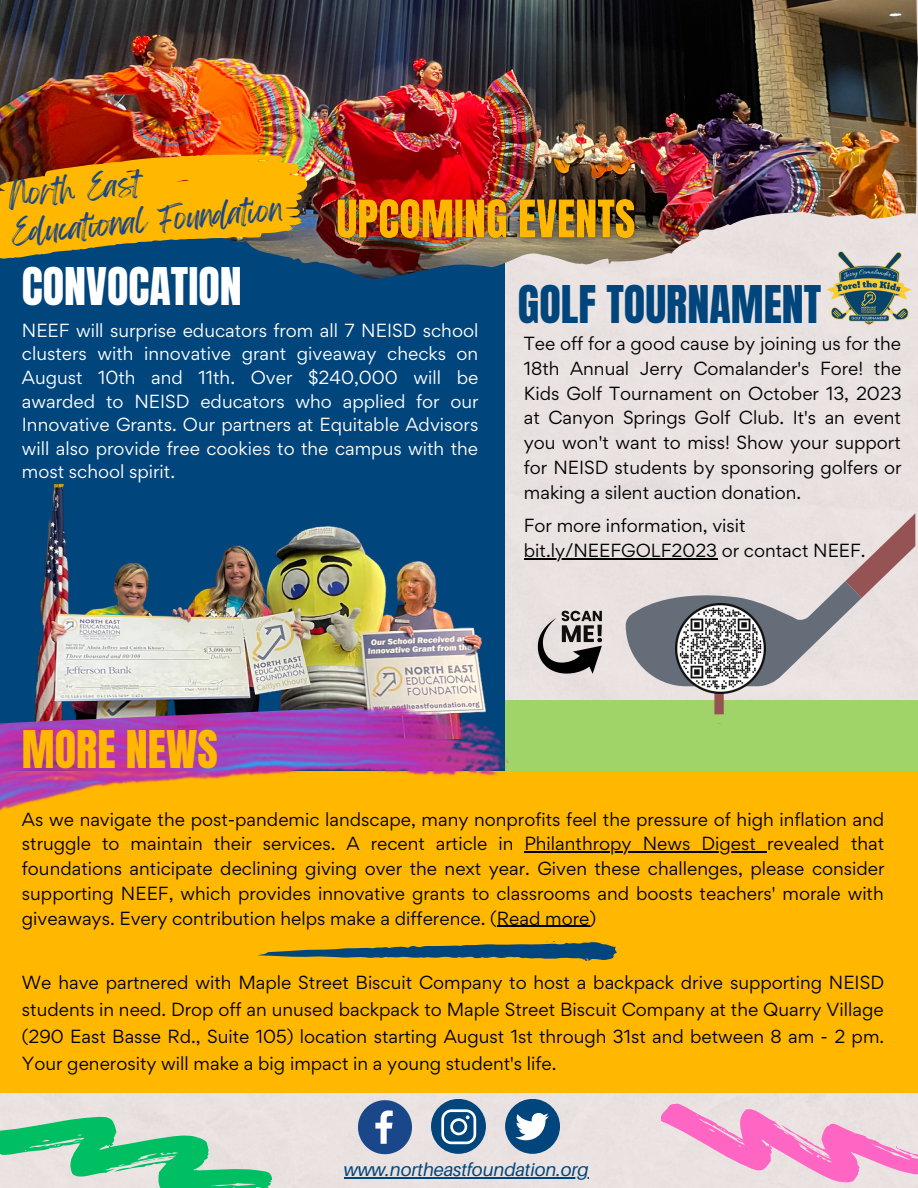
<style>
.page{position:relative;width:918px;height:1188px;background:#fff}
.page>*{position:absolute;margin:0;border:0;box-sizing:border-box;transform-origin:0 0}
.t1{font:44.25px "Anton";color:#00457c}
.t2{font:44.25px "Anton";color:#fff}
.t3{font:44.25px "Anton";color:#ffb700}
.t4{font:28.05px "Feeling Passionate";color:#1a4789}
.t5{font:italic 18.3px "Aileron";color:#00457c}
.t6{font:16.95px/24.8px "Gordita";color:#000;text-align:justify}
.t7{font:16.95px/23.7px "Gordita";color:#fff;text-align:justify}
</style>
<div class="page">
<div style="left:0;top:279px;width:918px;height:909px;background:#e9e2e1"></div>
<div style="left:0;top:194px;width:505px;height:593px;background:#00457c"></div>
<div style="left:505px;top:700px;width:413px;height:96px;background:#a0d468"></div>
<img style="left:35px;top:484px;width:493px;height:216px">
<div style="left:0;top:771px;width:918px;height:322px;background:#ffb700"></div>
<div style="left:505px;top:1099px;width:55px;height:55px;background:#00457c;border-radius:50%"></div>
<img style="left:0;top:0;width:918px;height:279px">
<svg style="left:0;top:1099px;width:278px;height:89px;background:#9ad6b6"></svg>
<svg style="left:358px;top:1100px;width:54px;height:54px;background:#5d7aa7"></svg>
<div style="left:431px;top:1099px;width:55px;height:55px;background:#00457c;border-radius:50%"></div>
<svg style="left:441px;top:1109px;width:35px;height:35px"></svg>
<svg style="left:515px;top:1113px;width:34px;height:27px"></svg>
<hr style="left:344px;top:1178px;width:245px;height:1px;background:#00457c">
<svg style="left:654px;top:1093px;width:264px;height:95px;background:#efbcd8"></svg>
<img style="left:825px;top:242px;width:87px;height:83px">
<hr style="left:524px;top:558px;width:193px;height:1px;background:#000">
<svg style="left:538px;top:611px;width:64px;height:63px;background:#8d8887"></svg>
<div style="left:714px;top:682px;width:10px;height:42px;background:#965353;border-radius:5px"></div>
<svg style="left:714px;top:714px;width:10px;height:10px"></svg>
<svg style="left:626px;top:513px;width:289px;height:178px;background:#cdc6c7"></svg>
<img style="left:676px;top:603px;width:90px;height:90px">
<svg style="left:257px;top:941px;width:360px;height:20px"></svg>
<svg style="left:0;top:151px;width:310px;height:109px;background:#cb9616"></svg>
<img style="left:0;top:700px;width:509px;height:111px">
<img style="left:326px;top:176px;width:321px;height:89px">
<hr style="left:524px;top:852px;width:243px;height:1px;background:#000">
<hr style="left:497px;top:926px;width:92px;height:1px;background:#000">
<p class="t4" style="left:6px;top:172px;width:134px;rotate:-5deg">North East</p>
<p class="t4" style="left:10px;top:210px;width:274px;rotate:-5deg">Educational Foundation</p>
<p class="t2" style="left:22px;top:254px;width:221px">CONVOCATION</p>
<p class="t7" style="left:22px;top:318px;width:458px">NEEF will surprise educators from all 7 NEISD school clusters with innovative grant giveaway checks on August 10th and 11th. Over $240,000 will be awarded to NEISD educators who applied for our Innovative Grants. Our partners at Equitable Advisors will also provide free cookies to the campus with the most school spirit.</p>
<p class="t1" style="left:518px;top:273px;width:305px">GOLF TOURNAMENT</p>
<p class="t6" style="left:524px;top:331px;width:379px">Tee off for a good cause by joining us for the 18th Annual Jerry Comalander's Fore! the Kids Golf Tournament on October 13, 2023 at Canyon Springs Golf Club. It's an event you won't want to miss! Show your support for NEISD students by sponsoring golfers or making a silent auction donation.</p>
<p class="t6" style="left:524px;top:513px;width:343px">For more information, visit bit.ly/NEEFGOLF2023 or contact NEEF.</p>
<p class="t3" style="left:22px;top:717px;width:198px">MORE NEWS</p>
<p class="t6" style="left:22px;top:807px;width:864px">As we navigate the post-pandemic landscape, many nonprofits feel the pressure of high inflation and struggle to maintain their services. A recent article in Philanthropy News Digest revealed that foundations anticipate declining giving over the next year. Given these challenges, please consider supporting NEEF, which provides innovative grants to classrooms and boosts teachers' morale with giveaways. Every contribution helps make a difference. (Read more)</p>
<p class="t6" style="left:22px;top:969px;width:864px;line-height:27px">We have partnered with Maple Street Biscuit Company to host a backpack drive supporting NEISD students in need. Drop off an unused backpack to Maple Street Biscuit Company at the Quarry Village (290 East Basse Rd., Suite 105) location starting August 1st through 31st and between 8 am - 2 pm.<br>Your generosity will make a big impact in a young student's life.</p>
<p class="t5" style="left:344px;top:1159px;width:246px">www.northeastfoundation.org</p>
</div>
